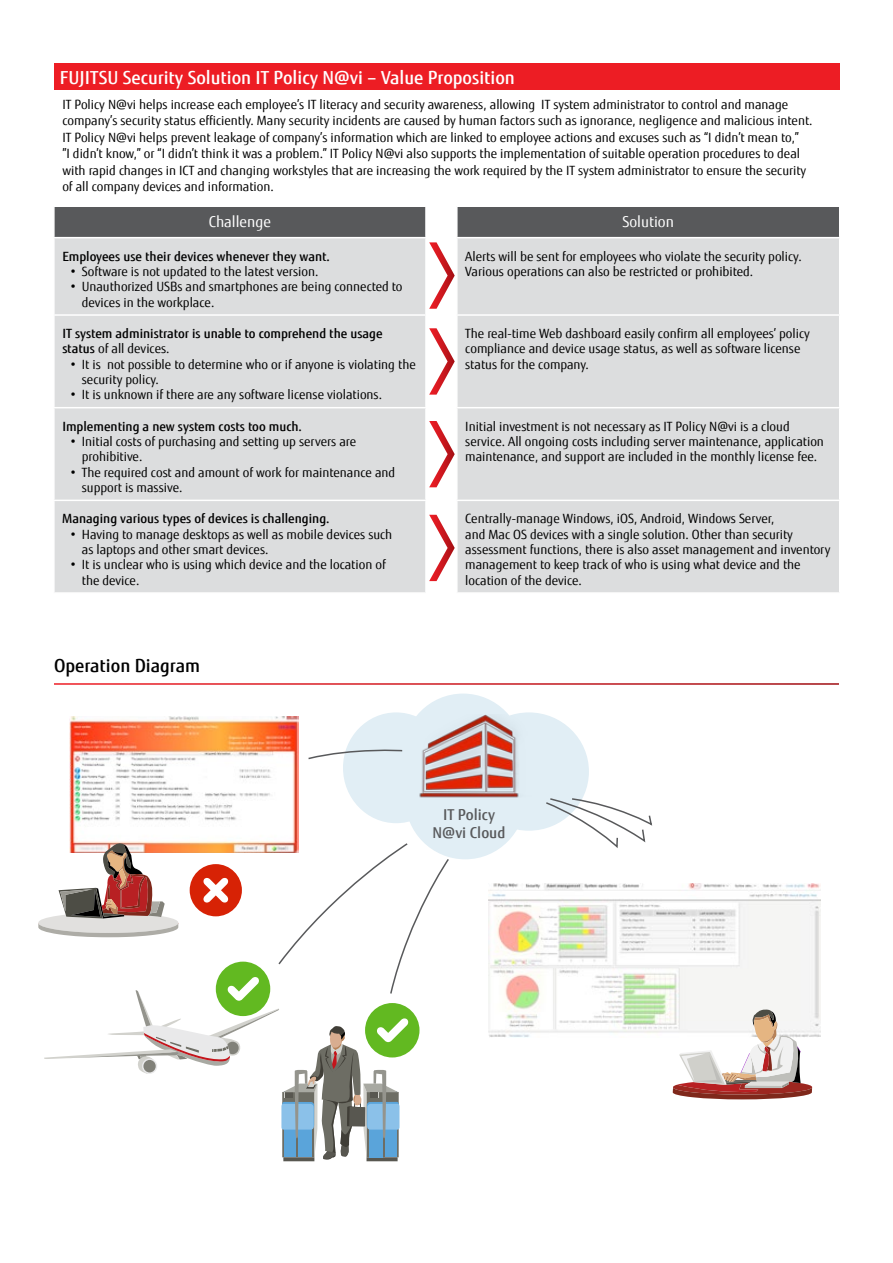
<style>
.page{position:relative;width:893px;height:1263px;background:#fff}
.page>*{position:absolute;margin:0;border:0;box-sizing:border-box;transform-origin:0 0}
.t1{font:500 18px "Fujitsu Sans";color:#fff}
.t2{font:500 18px "Fujitsu Sans";color:#000}
.t3{font:15px "Fujitsu Sans";color:#fff}
.t4{font:500 15px/18px "Fujitsu Sans";color:#58595b;text-align:center}
.t5{font:12.75px/15.3px "Fujitsu Sans";color:#000}
.t6{font:500 12.75px/15.3px "Fujitsu Sans";color:#000}
.s1{font-weight:400}
</style>
<div class="page">
<div style="left:343px;top:712px;width:106px;height:111px;background:#e1eef5;border-radius:50%"></div>
<div style="left:405px;top:738px;width:120px;height:121px;background:#e1eef5;border-radius:50%"></div>
<div style="left:403px;top:693px;width:120px;height:122px;background:#e1eef5;border-radius:50%"></div>
<div style="left:469px;top:712px;width:120px;height:119px;background:#e1eef5;border-radius:50%"></div>
<img style="left:489px;top:883px;width:331px;height:154px">
<div style="left:54px;top:64px;width:786px;height:26px;background:#ed1d24"></div>
<div style="left:55px;top:309px;width:784px;height:283px;background:#dcddde"></div>
<hr style="left:425px;top:238px;width:2px;height:76px;background:#fff">
<hr style="left:456px;top:238px;width:2px;height:76px;background:#fff">
<hr style="left:53px;top:314px;width:373px;height:2px;background:#fff">
<hr style="left:426px;top:314px;width:31px;height:2px;background:#fff">
<hr style="left:425px;top:316px;width:2px;height:91px;background:#fff">
<hr style="left:457px;top:314px;width:383px;height:2px;background:#fff">
<hr style="left:456px;top:316px;width:2px;height:91px;background:#fff">
<hr style="left:53px;top:407px;width:373px;height:1px;background:#fff">
<hr style="left:426px;top:407px;width:31px;height:1px;background:#fff">
<hr style="left:425px;top:408px;width:2px;height:92px;background:#fff">
<hr style="left:457px;top:407px;width:383px;height:1px;background:#fff">
<hr style="left:456px;top:408px;width:2px;height:92px;background:#fff">
<hr style="left:53px;top:500px;width:373px;height:1px;background:#fff">
<hr style="left:426px;top:500px;width:31px;height:1px;background:#fff">
<hr style="left:425px;top:501px;width:2px;height:91px;background:#fff">
<hr style="left:457px;top:500px;width:383px;height:1px;background:#fff">
<hr style="left:456px;top:501px;width:2px;height:91px;background:#fff">
<svg style="left:54px;top:207px;width:786px;height:102px;background:#b8b8b9"></svg>
<svg style="left:429px;top:328px;width:26px;height:67px"></svg>
<svg style="left:429px;top:421px;width:26px;height:66px"></svg>
<svg style="left:429px;top:515px;width:26px;height:66px"></svg>
<img style="left:69px;top:716px;width:230px;height:126px">
<img style="left:403px;top:715px;width:116px;height:109px">
<hr style="left:366px;top:1157px;width:32px;height:4px;background:#585750">
<hr style="left:283px;top:1157px;width:31px;height:4px;background:#585750">
<svg style="left:673px;top:1009px;width:139px;height:90px"></svg>
<svg style="left:308px;top:748px;width:96px;height:12px"></svg>
<svg style="left:544px;top:798px;width:109px;height:121px"></svg>
<svg style="left:38px;top:842px;width:411px;height:318px"></svg>
<h1 class="t1" style="left:60px;top:67px;width:457px">FUJITSU Security Solution IT Policy N@vi – Value Proposition</h1>
<p class="t5" style="left:62px;top:96px;width:752px;line-height:16.5px">IT Policy N@vi helps increase each employee’s IT literacy and security awareness, allowing IT system administrator to control and manage company’s security status efficiently. Many security incidents are caused by human factors such as ignorance, negligence and malicious intent.<br>IT Policy N@vi helps prevent leakage of company’s information which are linked to employee actions and excuses such as “I didn’t mean to,”<br>”I didn’t know,” or “I didn’t think it was a problem.” IT Policy N@vi also supports the implementation of suitable operation procedures to deal with rapid changes in ICT and changing workstyles that are increasing the work required by the IT system administrator to ensure the security of all company devices and information.</p>
<p class="t3" style="left:209px;top:212px;width:64px">Challenge</p>
<p class="t3" style="left:623px;top:212px;width:53px">Solution</p>
<p class="t6" style="left:62px;top:249px;width:269px">Employees use their devices whenever they want.</p>
<p class="t5" style="left:70px;top:264px;width:250px">• Software is not updated to the latest version.</p>
<p class="t5" style="left:82px;top:279px;width:322px;text-indent:-12px">• Unauthorized USBs and smartphones are being connected to devices in the workplace.</p>
<p class="t5" style="left:465px;top:249px;width:338px">Alerts will be sent for employees who violate the security policy.<br>Various operations can also be restricted or prohibited.</p>
<p class="t6" style="left:62px;top:326px;width:322px">IT system administrator is unable to comprehend the usage status <span class="s1">of all devices.</span></p>
<p class="t5" style="left:82px;top:357px;width:335px;text-indent:-12px">• It is not possible to determine who or if anyone is violating the security policy.</p>
<p class="t5" style="left:70px;top:387px;width:314px">• It is unknown if there are any software license violations.</p>
<p class="t6" style="left:62px;top:419px;width:241px">Implementing a new system costs too much.</p>
<p class="t5" style="left:82px;top:434px;width:276px;text-indent:-12px">• Initial costs of purchasing and setting up servers are prohibitive.</p>
<p class="t5" style="left:82px;top:464px;width:315px;text-indent:-12px">• The required cost and amount of work for maintenance and support is massive.</p>
<p class="t6" style="left:62px;top:511px;width:269px">Managing various types of devices is challenging.</p>
<p class="t5" style="left:82px;top:527px;width:312px;text-indent:-12px">• Having to manage desktops as well as mobile devices such as laptops and other smart devices.</p>
<p class="t5" style="left:82px;top:557px;width:305px;text-indent:-12px">• It is unclear who is using which device and the location of the device.</p>
<h1 class="t2" style="left:54px;top:655px;width:148px">Operation Diagram</h1>
<p class="t5" style="left:465px;top:326px;width:346px">The real-time Web dashboard easily confirm all employees’ policy compliance and device usage status, as well as software license status for the company.</p>
<p class="t5" style="left:465px;top:419px;width:360px">Initial investment is not necessary as IT Policy N@vi is a cloud service. All ongoing costs including server maintenance, application maintenance, and support are included in the monthly license fee.</p>
<p class="t5" style="left:465px;top:511px;width:367px">Centrally-manage Windows, iOS, Android, Windows Server,<br>and Mac OS devices with a single solution. Other than security assessment functions, there is also asset management and inventory management to keep track of who is using what device and the location of the device.</p>
<p class="t4" style="left:433px;top:806px;width:74px">IT Policy<br>N@vi Cloud</p>
</div>
